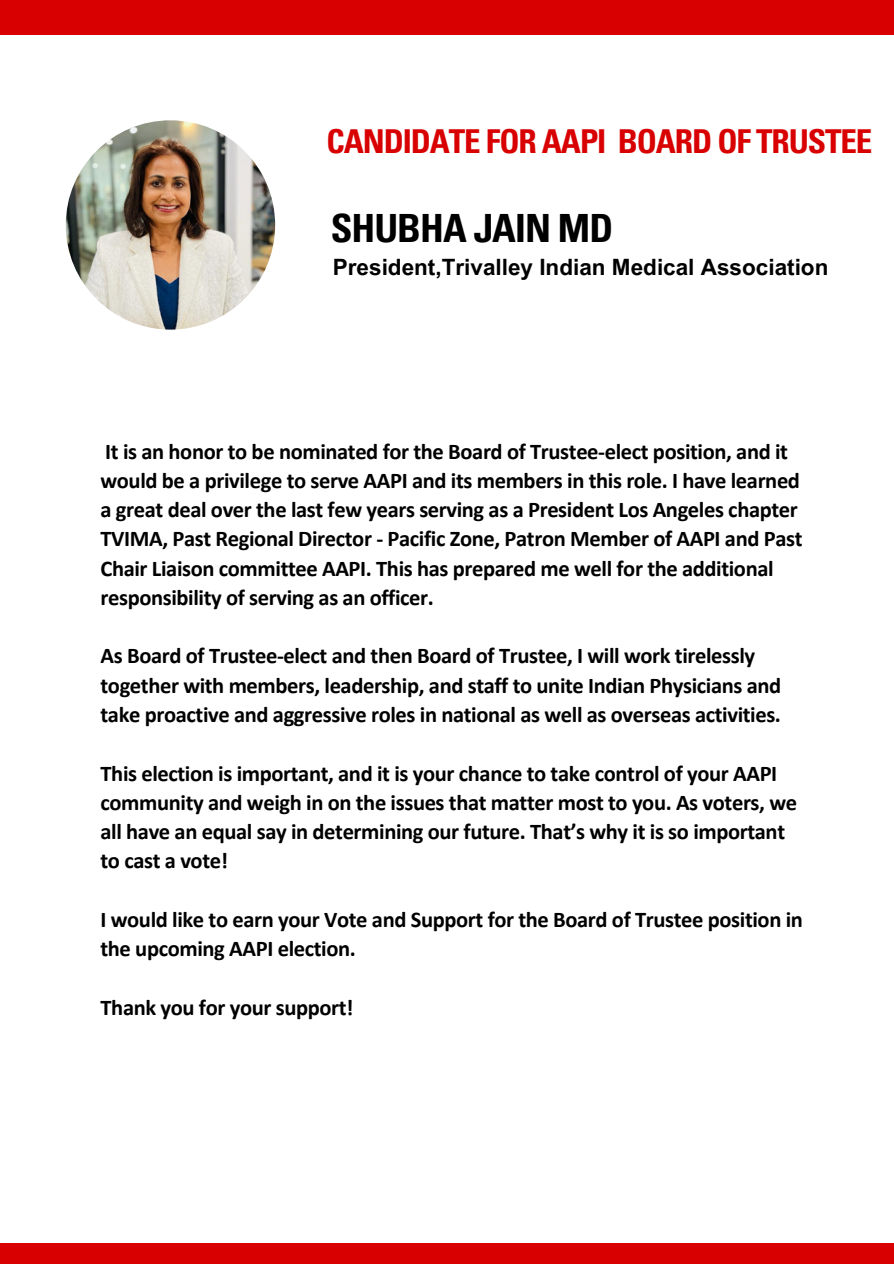
<style>
.page{position:relative;width:894px;height:1264px;background:#fff}
.page>*{position:absolute;margin:0;border:0;box-sizing:border-box;transform-origin:0 0}
.t1{font:700 condensed 39px "Univers LT Pro";letter-spacing:-.025em;color:#000}
.t2{font:700 condensed 33px "Univers LT Pro";letter-spacing:-.035em;color:#d80000}
.t3{font:700 22.5px/29.2px "Calibri";letter-spacing:-.015em;color:#000}
.t4{font:700 22.5px "Arial MT Pro";color:#000}
</style>
<div class="page">
<img style="left:66px;top:120px;width:209px;height:209px;border-radius:50%">
<div style="left:0;top:0;width:893px;height:35px;background:#d80000"></div>
<div style="left:0;top:1242px;width:893px;height:21px;background:#d80000"></div>
<h2 class="t2" style="left:326px;top:129px;width:547px">CANDIDATE FOR AAPI BOARD OF TRUSTEE</h2>
<h1 class="t1" style="left:330px;top:214px;width:284px">SHUBHA JAIN MD</h1>
<p class="t4" style="left:333px;top:258px;width:497px">President,Trivalley Indian Medical Association</p>
<p class="t3" style="left:100px;top:438px;width:703px">It is an honor to be nominated for the Board of Trustee-elect position, and it would be a privilege to serve AAPI and its members in this role. I have learned a great deal over the last few years serving as a President Los Angeles chapter TVIMA, Past Regional Director - Pacific Zone, Patron Member of AAPI and Past Chair Liaison committee AAPI. This has prepared me well for the additional responsibility of serving as an officer.</p>
<p class="t3" style="left:100px;top:643px;width:682px">As Board of Trustee-elect and then Board of Trustee, I will work tirelessly together with members, leadership, and staff to unite Indian Physicians and take proactive and aggressive roles in national as well as overseas activities.</p>
<p class="t3" style="left:100px;top:760px;width:697px">This election is important, and it is your chance to take control of your AAPI community and weigh in on the issues that matter most to you. As voters, we all have an equal say in determining our future. That’s why it is so important to cast a vote!</p>
<p class="t3" style="left:100px;top:906px;width:703px">I would like to earn your Vote and Support for the Board of Trustee position in the upcoming AAPI election.</p>
<p class="t3" style="left:100px;top:994px;width:254px">Thank you for your support!</p>
</div>
